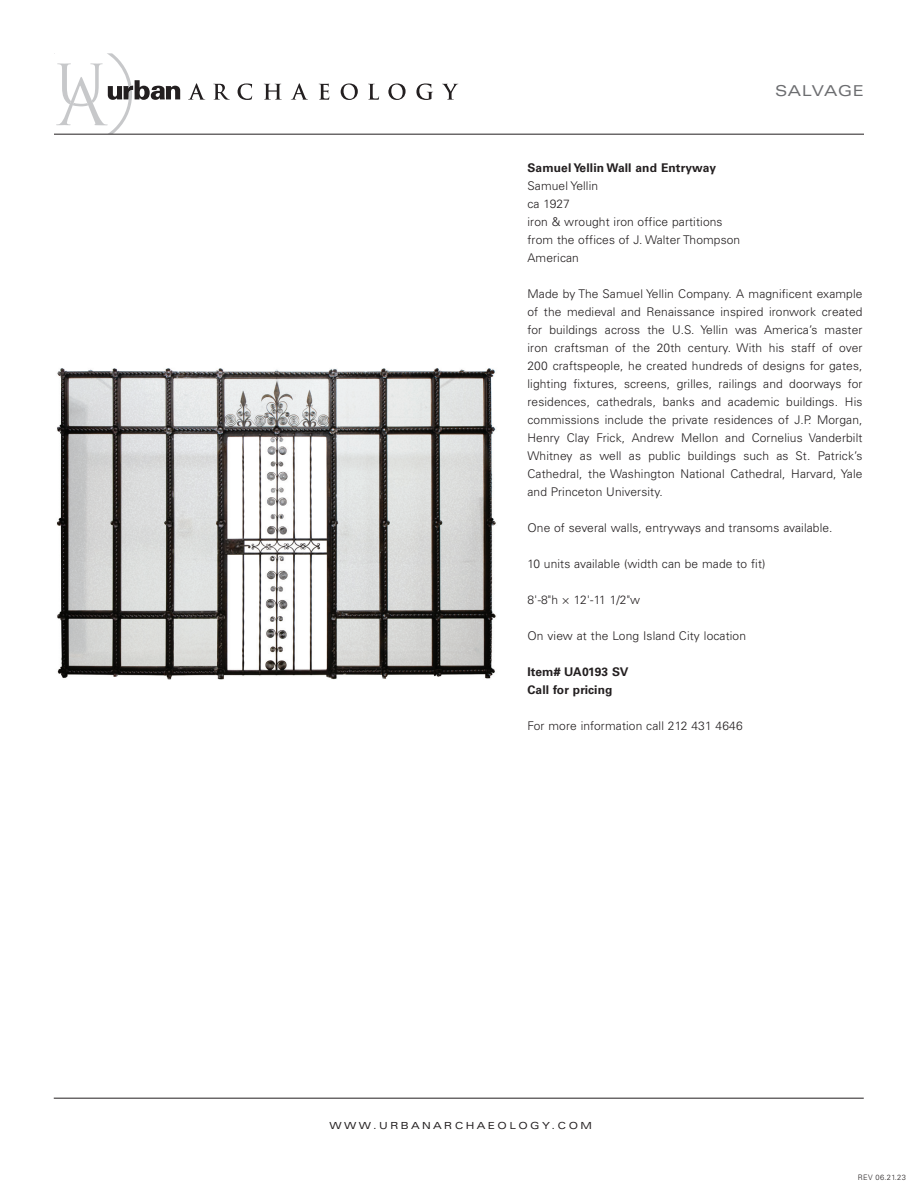
<style>
.page{position:relative;width:918px;height:1188px;background:#fff}
.page>*{position:absolute;margin:0;border:0;box-sizing:border-box;transform-origin:0 0}
.t1{font:expanded 15px "Univers LT Pro";letter-spacing:.035em;color:#6c6d70}
.t2{font:300 12px/18px "Univers LT Pro 45";letter-spacing:.01em;color:#231f20}
.t3{font:700 12px/18px "Univers LT Pro 65";letter-spacing:.01em;color:#231f20}
.t4{font:expanded 9.75px "Univers LT Pro";letter-spacing:.25em;color:#231f20}
.t5{font:300 7.5px "Univers LT Pro 45";letter-spacing:.04em;color:#231f20}
</style>
<div class="page">
<svg style="left:188px;top:83px;width:17px;height:17px"></svg>
<svg style="left:213px;top:84px;width:17px;height:16px"></svg>
<svg style="left:238px;top:83px;width:14px;height:17px"></svg>
<svg style="left:264px;top:84px;width:18px;height:16px"></svg>
<svg style="left:291px;top:83px;width:17px;height:17px"></svg>
<svg style="left:319px;top:84px;width:10px;height:16px"></svg>
<svg style="left:341px;top:83px;width:17px;height:17px"></svg>
<svg style="left:368px;top:84px;width:11px;height:16px"></svg>
<svg style="left:388px;top:83px;width:18px;height:17px"></svg>
<svg style="left:416px;top:83px;width:17px;height:17px"></svg>
<svg style="left:442px;top:84px;width:16px;height:16px"></svg>
<svg style="left:54px;top:53px;width:126px;height:81px"></svg>
<hr style="left:54px;top:134px;width:810px;height:1px;background:#231f20">
<hr style="left:54px;top:1098px;width:810px;height:1px;background:#231f20">
<img style="left:57px;top:368px;width:439px;height:312px">
<p class="t1" style="left:775px;top:82px;width:90px">SALVAGE</p>
<p class="t3" style="left:527px;top:158px;width:190px">Samuel Yellin Wall and Entryway</p>
<p class="t2" style="left:527px;top:177px;width:214px">Samuel Yellin<br>ca 1927<br>iron &amp; wrought iron office partitions from the offices of J. Walter Thompson<br>American</p>
<p class="t2" style="left:527px;top:285px;width:337px;text-align:justify">Made by The Samuel Yellin Company. A magnificent example of the medieval and Renaissance inspired ironwork created for buildings across the U.S. Yellin was America’s master iron craftsman of the 20th century. With his staff of over 200 craftspeople, he created hundreds of designs for gates, lighting fixtures, screens, grilles, railings and doorways for residences, cathedrals, banks and academic buildings. His commissions include the private residences of J.P. Morgan, Henry Clay Frick, Andrew Mellon and Cornelius Vanderbilt Whitney as well as public buildings such as St. Patrick’s Cathedral, the Washington National Cathedral, Harvard, Yale and Princeton University.</p>
<p class="t2" style="left:527px;top:519px;width:307px">One of several walls, entryways and transoms available.</p>
<p class="t2" style="left:527px;top:555px;width:240px">10 units available (width can be made to fit)</p>
<p class="t2" style="left:527px;top:591px;width:114px">8'-8"h × 12'-11 1/2"w</p>
<p class="t2" style="left:527px;top:627px;width:220px">On view at the Long Island City location</p>
<p class="t3" style="left:527px;top:662px;width:103px">Item# UA0193 SV<br>Call for pricing</p>
<p class="t2" style="left:527px;top:717px;width:217px">For more information call 212 431 4646</p>
<p class="t4" style="left:329px;top:1120px;width:264px">WWW.URBANARCHAEOLOGY.COM</p>
<p class="t5" style="left:858px;top:1172px;width:49px">REV 06.21.23</p>
</div>
